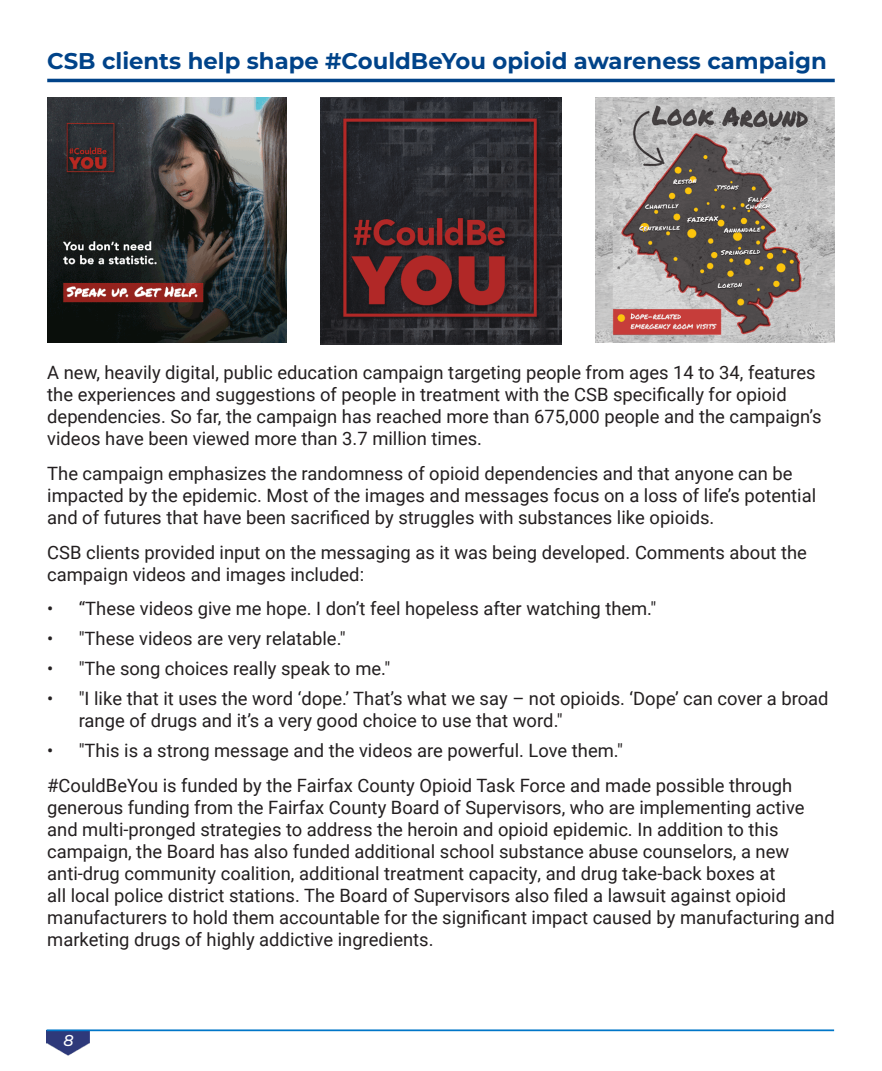
<style>
.page{position:relative;width:882px;height:1071px;background:#fff}
.page>*{position:absolute;margin:0;border:0;box-sizing:border-box;transform-origin:0 0}
.Main_Heading{font:700 22.75px "Montserrat";color:#004389}
.Body_text{font:18.38px/22.1px "Roboto";color:#231f20}
.t1{font:italic 500 15.75px "Montserrat";color:#fff}
</style>
<div class="page">
<img style="left:47px;top:1031px;width:43px;height:25px">
<hr style="left:47px;top:1029px;width:787px;height:2px;background:#0076c8">
<hr style="left:47px;top:79px;width:788px;height:3px;background:#004389">
<img style="left:47px;top:98px;width:240px;height:245px">
<img style="left:321px;top:98px;width:241px;height:246px">
<img style="left:595px;top:98px;width:240px;height:244px">
<p class="Main_Heading" style="left:47px;top:45px;width:781px">CSB clients help shape #CouldBeYou opioid awareness campaign</p>
<p class="Body_text" style="left:47px;top:361px;width:776px">A new, heavily digital, public education campaign targeting people from ages 14 to 34, features the experiences and suggestions of people in treatment with the CSB specifically for opioid dependencies. So far, the campaign has reached more than 675,000 people and the campaign’s videos have been viewed more than 3.7 million times.</p>
<p class="Body_text" style="left:47px;top:462px;width:770px">The campaign emphasizes the randomness of opioid dependencies and that anyone can be impacted by the epidemic. Most of the images and messages focus on a loss of life’s potential and of futures that have been sacrificed by struggles with substances like opioids.</p>
<p class="Body_text" style="left:47px;top:540px;width:761px">CSB clients provided input on the messaging as it was being developed. Comments about the campaign videos and images included:</p>
<p class="Body_text" style="left:47px;top:597px;width:611px">• “These videos give me hope. I don’t feel hopeless after watching them."</p>
<p class="Body_text" style="left:47px;top:627px;width:300px">• "These videos are very relatable."</p>
<p class="Body_text" style="left:47px;top:657px;width:345px">• "The song choices really speak to me."</p>
<p class="Body_text" style="left:79px;top:687px;width:751px;text-indent:-32px">• "I like that it uses the word ‘dope.’ That’s what we say – not opioids. ‘Dope’ can cover a broad range of drugs and it’s a very good choice to use that word."</p>
<p class="Body_text" style="left:47px;top:739px;width:577px">• "This is a strong message and the videos are powerful. Love them."</p>
<p class="Body_text" style="left:47px;top:773px;width:789px">#CouldBeYou is funded by the Fairfax County Opioid Task Force and made possible through generous funding from the Fairfax County Board of Supervisors, who are implementing active and multi-pronged strategies to address the heroin and opioid epidemic. In addition to this campaign, the Board has also funded additional school substance abuse counselors, a new anti-drug community coalition, additional treatment capacity, and drug take-back boxes at<br>all local police district stations. The Board of Supervisors also filed a lawsuit against opioid manufacturers to hold them accountable for the significant impact caused by manufacturing and marketing drugs of highly addictive ingredients.</p>
<p class="t1" style="left:64px;top:1030px;width:12px">8</p>
</div>
